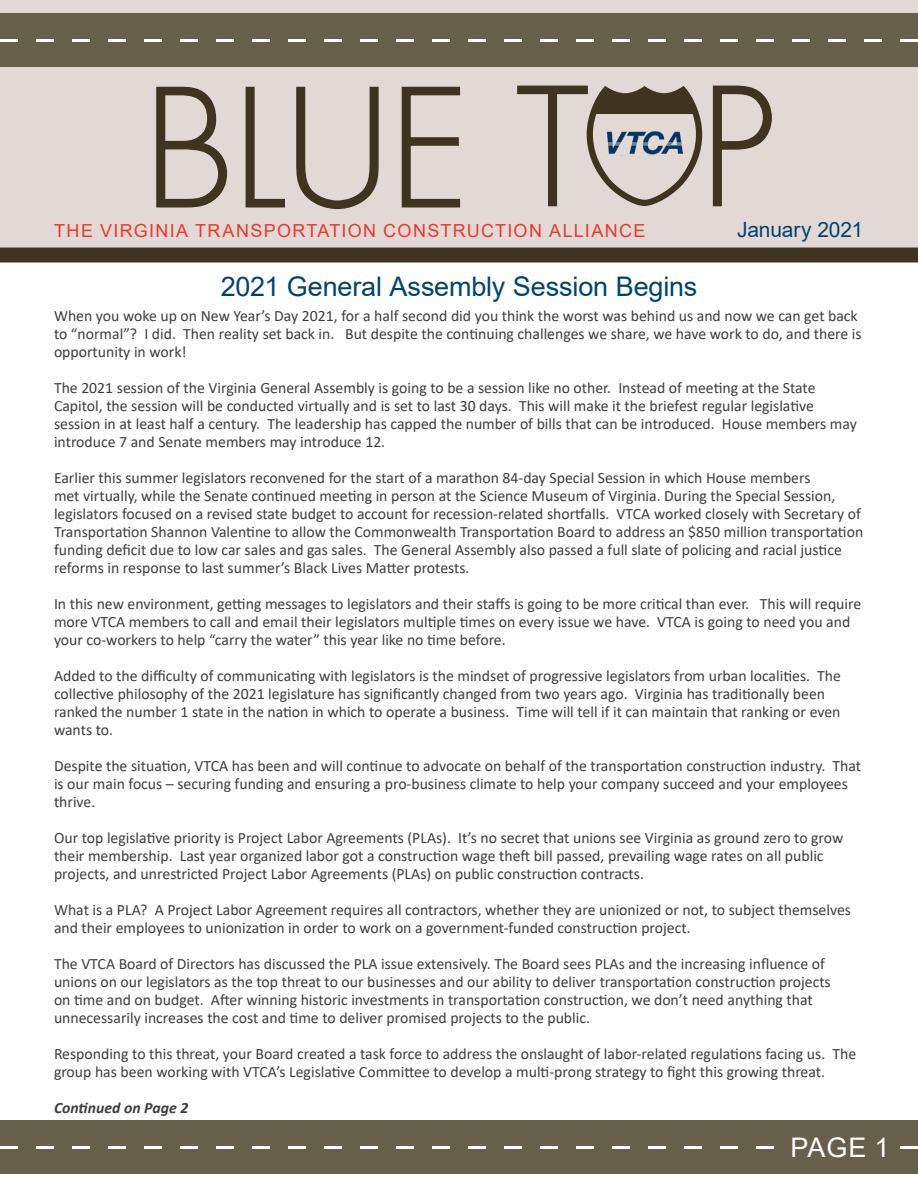
<style>
.page{position:relative;width:918px;height:1188px;background:#fff}
.page>*{position:absolute;margin:0;border:0;box-sizing:border-box;transform-origin:0 0}
.BT_Headline_1{font:27px "Arial";letter-spacing:-.005em;color:#004372}
.t1{font:27px "Arial";color:#fff}
.BT_Headline_1-2{font:21px "Arial";letter-spacing:-.01em;color:#004372}
.BT_Headline_1-3{font:18px "Arial";letter-spacing:.07em;color:#e73b2e}
.New_Member_-_Calibri{font:15.75px/18px "Calibri";color:#3e3e3f}
.New_Member_-_Calibri-2{font:italic 700 15.75px "Calibri";color:#3e3e3f}
</style>
<div class="page">
<div style="left:0;top:1120px;width:918px;height:54px;background:#685f4a"></div>
<svg style="left:0;top:1146px;width:918px;height:3px"></svg>
<div style="left:0;top:0;width:918px;height:254px;background:#e3d9d4"></div>
<div style="left:0;top:248px;width:918px;height:14px;background:#3e341f"></div>
<div style="left:0;top:14px;width:918px;height:54px;background:#685f4a"></div>
<svg style="left:0;top:39px;width:918px;height:3px"></svg>
<div style="left:780px;top:1137px;width:110px;height:25px;background:#685f4a"></div>
<svg style="left:156px;top:86px;width:72px;height:122px"></svg>
<svg style="left:245px;top:86px;width:40px;height:122px"></svg>
<svg style="left:296px;top:86px;width:83px;height:123px"></svg>
<svg style="left:401px;top:86px;width:60px;height:122px"></svg>
<svg style="left:517px;top:85px;width:186px;height:122px"></svg>
<svg style="left:712px;top:85px;width:60px;height:122px"></svg>
<img style="left:595px;top:127px;width:98px;height:28px">
<p class="BT_Headline_1-3" style="left:54px;top:218px;width:593px">THE VIRGINIA TRANSPORTATION CONSTRUCTION ALLIANCE</p>
<p class="BT_Headline_1-2" style="left:737px;top:215px;width:128px">January 2021</p>
<p class="BT_Headline_1" style="left:221px;top:268px;width:478px">2021 General Assembly Session Begins</p>
<p class="New_Member_-_Calibri" style="left:54px;top:306px;width:809px">When you woke up on New Year’s Day 2021, for a half second did you think the worst was behind us and now we can get back to “normal”? I did. Then reality set back in. But despite the continuing challenges we share, we have work to do, and there is opportunity in work!</p>
<p class="New_Member_-_Calibri" style="left:54px;top:378px;width:804px">The 2021 session of the Virginia General Assembly is going to be a session like no other. Instead of meeting at the State Capitol, the session will be conducted virtually and is set to last 30 days. This will make it the briefest regular legislative session in at least half a century. The leadership has capped the number of bills that can be introduced. House members may introduce 7 and Senate members may introduce 12.</p>
<p class="New_Member_-_Calibri" style="left:54px;top:468px;width:811px">Earlier this summer legislators reconvened for the start of a marathon 84-day Special Session in which House members<br>met virtually, while the Senate continued meeting in person at the Science Museum of Virginia. During the Special Session, legislators focused on a revised state budget to account for recession-related shortfalls. VTCA worked closely with Secretary of Transportation Shannon Valentine to allow the Commonwealth Transportation Board to address an $850 million transportation funding deficit due to low car sales and gas sales. The General Assembly also passed a full slate of policing and racial justice reforms in response to last summer’s Black Lives Matter protests.</p>
<p class="New_Member_-_Calibri" style="left:54px;top:594px;width:809px">In this new environment, getting messages to legislators and their staffs is going to be more critical than ever. This will require more VTCA members to call and email their legislators multiple times on every issue we have. VTCA is going to need you and your co-workers to help “carry the water” this year like no time before.</p>
<p class="New_Member_-_Calibri" style="left:54px;top:666px;width:789px">Added to the difficulty of communicating with legislators is the mindset of progressive legislators from urban localities. The collective philosophy of the 2021 legislature has significantly changed from two years ago. Virginia has traditionally been ranked the number 1 state in the nation in which to operate a business. Time will tell if it can maintain that ranking or even wants to.</p>
<p class="New_Member_-_Calibri" style="left:54px;top:756px;width:809px">Despite the situation, VTCA has been and will continue to advocate on behalf of the transportation construction industry. That is our main focus – securing funding and ensuring a pro-business climate to help your company succeed and your employees thrive.</p>
<p class="New_Member_-_Calibri" style="left:54px;top:828px;width:791px">Our top legislative priority is Project Labor Agreements (PLAs). It’s no secret that unions see Virginia as ground zero to grow their membership. Last year organized labor got a construction wage theft bill passed, prevailing wage rates on all public projects, and unrestricted Project Labor Agreements (PLAs) on public construction contracts.</p>
<p class="New_Member_-_Calibri" style="left:54px;top:900px;width:799px">What is a PLA? A Project Labor Agreement requires all contractors, whether they are unionized or not, to subject themselves and their employees to unionization in order to work on a government-funded construction project.</p>
<p class="New_Member_-_Calibri" style="left:54px;top:954px;width:778px">The VTCA Board of Directors has discussed the PLA issue extensively. The Board sees PLAs and the increasing influence of unions on our legislators as the top threat to our businesses and our ability to deliver transportation construction projects on time and on budget. After winning historic investments in transportation construction, we don’t need anything that unnecessarily increases the cost and time to deliver promised projects to the public.</p>
<p class="New_Member_-_Calibri" style="left:54px;top:1044px;width:804px">Responding to this threat, your Board created a task force to address the onslaught of labor-related regulations facing us. The group has been working with VTCA’s Legislative Committee to develop a multi-prong strategy to fight this growing threat.</p>
<p class="New_Member_-_Calibri-2" style="left:54px;top:1096px;width:136px">Continued on Page 2</p>
<p class="t1" style="left:791px;top:1129px;width:100px">PAGE 1</p>
</div>
